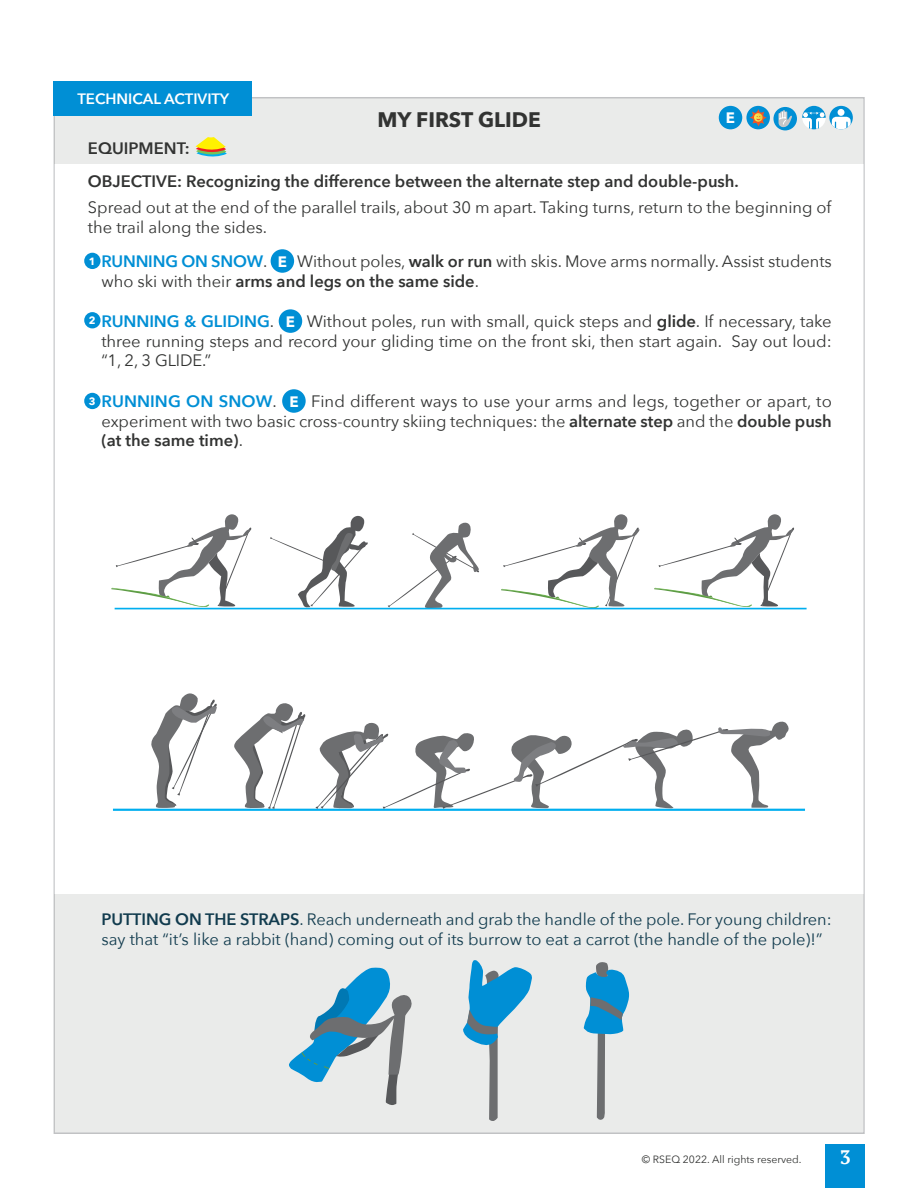
<style>
.page{position:relative;width:918px;height:1188px;background:#fff}
.page>*{position:absolute;margin:0;border:0;box-sizing:border-box;transform-origin:0 0}
.t1{font:700 21px "Avenir Next";color:#323332}
.t2{font:700 19.5px "PT Serif";color:#fff}
.t3{font:16.5px/19.8px "Avenir Next";color:#323332}
.t4{font:16.5px/19.8px "Avenir Next";color:#113b4e}
.t5{font:600 16.5px "Avenir Next";color:#323332}
.t6{font:600 16.5px "Avenir Next";letter-spacing:-.005em;color:#008fd5}
.t7{font:700 15.15px "Avenir Next";color:#fff}
.t8{font:600 15px "Avenir Next";color:#fff}
.t9{font:10.5px "Avenir Next";color:#323332}
.t10{font:700 10.5px "Avenir Next";color:#fff}
.s1{font-weight:400;color:#323332}
.s2{font-weight:600}
</style>
<div class="page">
<div style="left:826px;top:1144px;width:39px;height:44px;background:#008fd5"></div>
<div style="left:54px;top:97px;width:810px;height:67px;background:#eaebea"></div>
<div style="left:54px;top:895px;width:810px;height:239px;background:#eaebea"></div>
<div style="left:53px;top:81px;width:199px;height:35px;background:#008fd5"></div>
<div style="left:271px;top:249px;width:23px;height:24px;background:#008fd5;border-radius:50%"></div>
<div style="left:279px;top:309px;width:23px;height:24px;background:#008fd5;border-radius:50%"></div>
<div style="left:282px;top:389px;width:24px;height:24px;background:#008fd5;border-radius:50%"></div>
<div style="left:719px;top:106px;width:23px;height:23px;background:#008fd5;border-radius:50%"></div>
<svg style="left:746px;top:106px;width:24px;height:23px"></svg>
<svg style="left:749px;top:109px;width:18px;height:17px"></svg>
<svg style="left:802px;top:106px;width:24px;height:23px"></svg>
<svg style="left:829px;top:106px;width:24px;height:23px"></svg>
<div style="left:838px;top:109px;width:7px;height:7px;background:#fff;border-radius:50%"></div>
<svg style="left:832px;top:117px;width:19px;height:12px"></svg>
<div style="left:773px;top:107px;width:24px;height:23px;background:#008fd5;border-radius:50%"></div>
<svg style="left:778px;top:110px;width:14px;height:18px"></svg>
<svg style="left:195px;top:137px;width:32px;height:20px"></svg>
<div style="left:84px;top:253px;width:17px;height:16px;background:#008fd5;border-radius:50%"></div>
<div style="left:84px;top:312px;width:17px;height:16px;background:#008fd5;border-radius:50%"></div>
<div style="left:84px;top:393px;width:17px;height:16px;background:#008fd5;border-radius:50%"></div>
<svg style="left:501px;top:514px;width:139px;height:94px"></svg>
<svg style="left:111px;top:514px;width:141px;height:94px"></svg>
<svg style="left:654px;top:514px;width:140px;height:94px"></svg>
<svg style="left:270px;top:515px;width:98px;height:93px"></svg>
<svg style="left:388px;top:522px;width:92px;height:86px"></svg>
<hr style="left:115px;top:608px;width:692px;height:1px;background:#00aeef">
<hr style="left:113px;top:809px;width:692px;height:2px;background:#00aeef">
<svg style="left:151px;top:693px;width:66px;height:115px"></svg>
<svg style="left:233px;top:703px;width:73px;height:106px"></svg>
<svg style="left:315px;top:721px;width:475px;height:88px"></svg>
<svg style="left:289px;top:967px;width:123px;height:138px"></svg>
<svg style="left:463px;top:960px;width:69px;height:161px"></svg>
<svg style="left:584px;top:962px;width:45px;height:158px"></svg>
<p class="t8" style="left:77px;top:86px;width:153px">TECHNICAL ACTIVITY</p>
<p class="t5" style="left:88px;top:134px;width:103px">EQUIPMENT:</p>
<p class="t5" style="left:88px;top:167px;width:652px">OBJECTIVE: Recognizing the difference between the alternate step and double-push.</p>
<p class="t3" style="left:88px;top:197px;width:745px">Spread out at the end of the parallel trails, about 30 m apart. Taking turns, return to the beginning of the trail along the sides.</p>
<p class="t6" style="left:101px;top:247px;width:167px">RUNNING ON SNOW<span class="s1">.</span></p>
<p class="t7" style="left:278px;top:248px;width:11px">E</p>
<p class="t1" style="left:377px;top:101px;width:165px">MY FIRST GLIDE</p>
<p class="t7" style="left:726px;top:105px;width:11px">E</p>
<p class="t3" style="left:101px;top:250px;width:732px;text-indent:196px">Without poles, <span class="s2">walk or run</span> with skis. Move arms normally. Assist students who ski with their <span class="s2">arms and legs on the same side</span>.</p>
<p class="t6" style="left:101px;top:307px;width:174px">RUNNING &amp; GLIDING<span class="s1">.</span></p>
<p class="t7" style="left:286px;top:308px;width:11px">E</p>
<p class="t10" style="left:89px;top:252px;width:8px">1</p>
<p class="t3" style="left:101px;top:311px;width:732px;text-align:justify;text-indent:205px">Without poles, run with small, quick steps and <span class="s2">glide</span>. If necessary, take three running steps and record your gliding time on the front ski, then start again. Say out loud: “1, 2, 3 GLIDE.”</p>
<p class="t6" style="left:101px;top:387px;width:177px">RUNNING ON SNOW<span class="s1">.</span></p>
<p class="t7" style="left:289px;top:388px;width:11px">E</p>
<p class="t10" style="left:89px;top:311px;width:8px">2</p>
<p class="t3" style="left:101px;top:390px;width:732px;text-align:justify;text-indent:210px">Find different ways to use your arms and legs, together or apart, to experiment with two basic cross-country skiing techniques: the <span class="s2">alternate step</span> and the <span class="s2">double push (at the same time)</span>.</p>
<p class="t10" style="left:89px;top:392px;width:8px">3</p>
<p class="t4" style="left:101px;top:909px;width:732px"><span class="s2">PUTTING ON THE STRAPS</span>. Reach underneath and grab the handle of the pole. For young children: say that “it’s like a rabbit (hand) coming out of its burrow to eat a carrot (the handle of the pole)!”</p>
<p class="t9" style="left:642px;top:1150px;width:161px">© RSEQ 2022. All rights reserved.</p>
<p class="t2" style="left:840px;top:1144px;width:13px">3</p>
</div>
